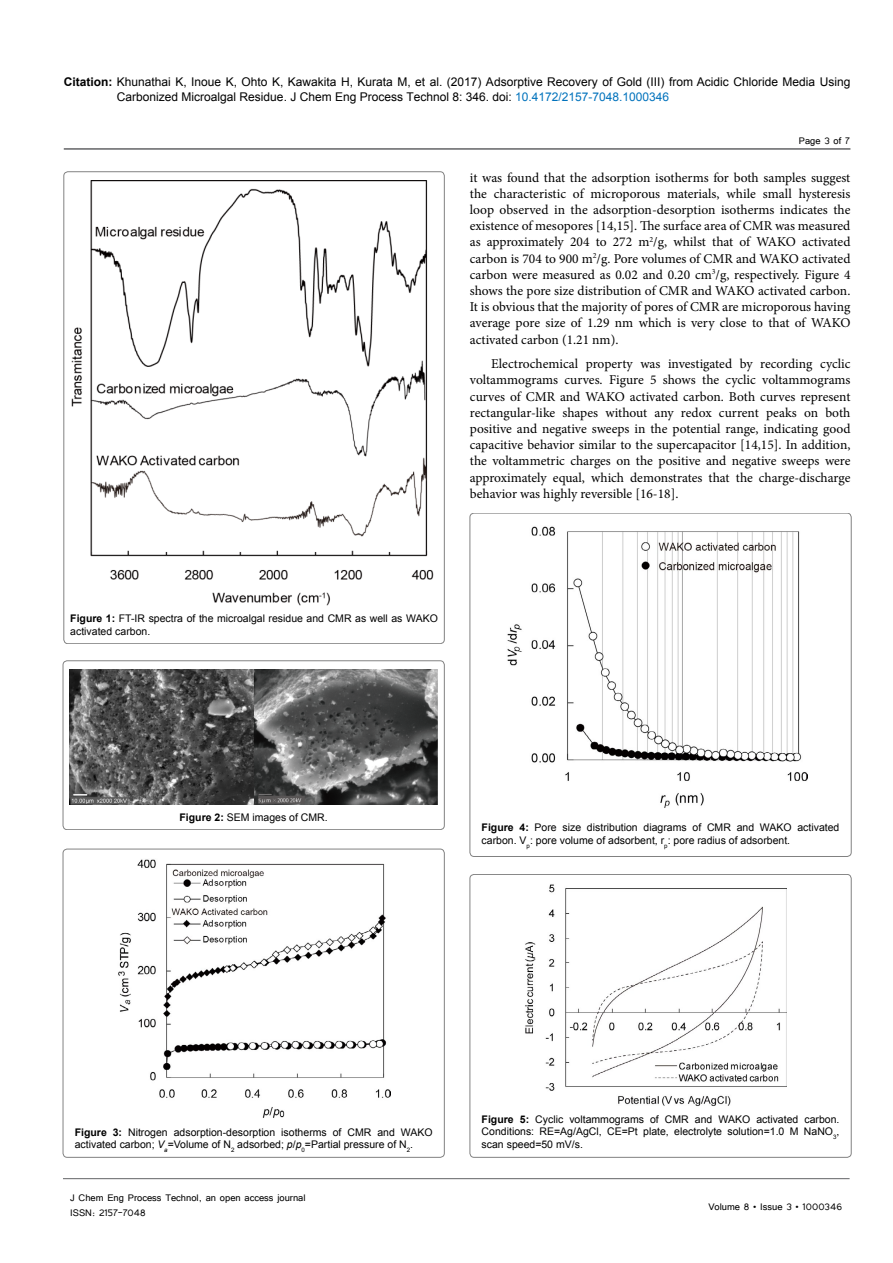
<style>
.page{position:relative;width:893px;height:1263px;background:#fff}
.page>*{position:absolute;margin:0;border:0;box-sizing:border-box;transform-origin:0 0}
.t1{font:13.5px/16.2px "Minion Pro";color:#000;text-align:justify}
.t2{font:12px/15px "Arial";color:#000}
.t3{font:12px/14.4px "Tunga";color:#000}
.t4{font:10.5px/12.6px "Arial";color:#000}
.s1{font-weight:700}
.s2{color:#0072bc}
.s3{font-style:italic}
</style>
<div class="page">
<hr style="left:64px;top:148px;width:786px;height:2px;background:#636466">
<hr style="left:63px;top:1178px;width:787px;height:1px;background:#636466">
<img style="left:71px;top:180px;width:362px;height:426px">
<div style="left:63px;top:661px;width:381px;height:169px;border:1px solid #010000;border-radius:4px"></div>
<img style="left:70px;top:669px;width:367px;height:136px">
<div style="left:63px;top:849px;width:381px;height:308px;border:1px solid #010000;border-radius:4px"></div>
<img style="left:118px;top:859px;width:272px;height:259px">
<div style="left:470px;top:513px;width:381px;height:343px;border:1px solid #010000;border-radius:4px"></div>
<img style="left:507px;top:526px;width:301px;height:282px">
<div style="left:470px;top:874px;width:381px;height:283px;border:1px solid #010000;border-radius:4px"></div>
<img style="left:525px;top:884px;width:262px;height:222px">
<p class="t2" style="left:117px;top:74px;width:735px;text-indent:-53px"><span class="s1">Citation:</span> Khunathai K, Inoue K, Ohto K, Kawakita H, Kurata M, et al. (2017) Adsorptive Recovery of Gold (III) from Acidic Chloride Media Using<br>Carbonized Microalgal Residue. J Chem Eng Process Technol 8: 346. doi: <span class="s2">10.4172/2157-7048.1000346</span></p>
<p class="t3" style="left:799px;top:133px;width:53px">Page 3 of 7</p>
<p class="t1" style="left:470px;top:169px;width:382px">it was found that the adsorption isotherms for both samples suggest the characteristic of microporous materials, while small hysteresis loop observed in the adsorption-desorption isotherms indicates the existence of mesopores [14,15]. The surface area of CMR was measured as approximately 204 to 272 m<sup>2</sup>/g, whilst that of WAKO activated carbon is 704 to 900 m<sup>2</sup>/g. Pore volumes of CMR and WAKO activated carbon were measured as 0.02 and 0.20 cm<sup>3</sup>/g, respectively. Figure 4 shows the pore size distribution of CMR and WAKO activated carbon.<br>It is obvious that the majority of pores of CMR are microporous having average pore size of 1.29 nm which is very close to that of WAKO activated carbon (1.21 nm).</p>
<p class="t1" style="left:470px;top:356px;width:382px;text-indent:21px">Electrochemical property was investigated by recording cyclic voltammograms curves. Figure 5 shows the cyclic voltammograms curves of CMR and WAKO activated carbon. Both curves represent rectangular-like shapes without any redox current peaks on both positive and negative sweeps in the potential range, indicating good capacitive behavior similar to the supercapacitor [14,15]. In addition, the voltammetric charges on the positive and negative sweeps were approximately equal, which demonstrates that the charge-discharge behavior was highly reversible [16-18].</p>
<p class="t4" style="left:70px;top:612px;width:369px"><span class="s1">Figure 1:</span> FT-IR spectra of the microalgal residue and CMR as well as WAKO activated carbon.</p>
<p class="t4" style="left:180px;top:811px;width:150px"><span class="s1">Figure 2:</span> SEM images of CMR.</p>
<p class="t4" style="left:482px;top:821px;width:359px"><span class="s1">Figure 4:</span> Pore size distribution diagrams of CMR and WAKO activated carbon. V<sub>p</sub>: pore volume of adsorbent, r<sub>p</sub>: pore radius of adsorbent.</p>
<p class="t4" style="left:75px;top:1126px;width:359px"><span class="s1">Figure 3:</span> Nitrogen adsorption-desorption isotherms of CMR and WAKO activated carbon; <span class="s3">V</span><sub>a</sub>=Volume of N<sub>2</sub> adsorbed; <span class="s3">p</span>/<span class="s3">p</span><sub>0</sub>=Partial pressure of N<sub>2</sub>.</p>
<p class="t3" style="left:70px;top:1190px;width:237px">J Chem Eng Process Technol, an open access journal<br>ISSN: 2157-7048</p>
<p class="t4" style="left:482px;top:1113px;width:359px;text-align:justify"><span class="s1">Figure 5:</span> Cyclic voltammograms of CMR and WAKO activated carbon.<br>Conditions: RE=Ag/AgCl, CE=Pt plate, electrolyte solution=1.0 M NaNO<sub>3</sub>, scan speed=50 mV/s.</p>
<p class="t3" style="left:708px;top:1199px;width:135px">Volume 8 • Issue 3 • 1000346</p>
</div>
